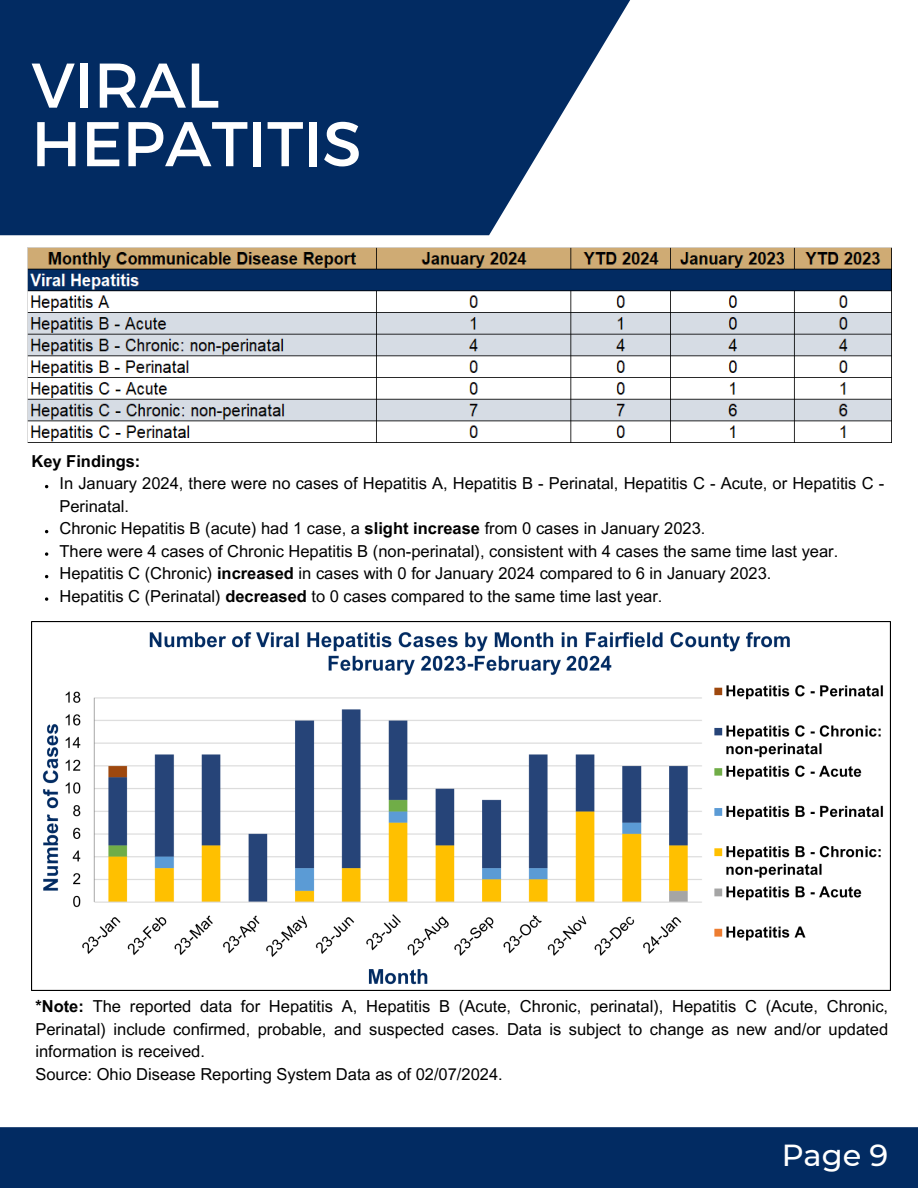
<style>
.page{position:relative;width:918px;height:1188px;background:#fff}
.page>*{position:absolute;margin:0;border:0;box-sizing:border-box;transform-origin:0 0}
.t1{font:63px "Montserrat";color:#fff}
.t2{font:500 30.3px "Montserrat";color:#fff}
.t3{font:16.5px/22.5px "Arial MT Pro";color:#000;text-align:justify}
.t4{font:700 16.5px "Arial MT Pro";color:#000}
.s1{font-weight:700}
</style>
<div class="page">
<svg style="left:0;top:0;width:630px;height:235px;background:#1d4273"></svg>
<div style="left:0;top:1127px;width:918px;height:61px;background:#022b62"></div>
<img style="left:27px;top:248px;width:864px;height:194px">
<img style="left:31px;top:622px;width:860px;height:369px">
<svg style="left:45px;top:552px;width:3px;height:4px"></svg>
<svg style="left:45px;top:597px;width:3px;height:4px"></svg>
<p class="t1" style="left:31px;top:44px;width:190px">VIRAL</p>
<h3 class="t1" style="left:31px;top:103px;width:332px">HEPATITIS</h3>
<p class="t4" style="left:31px;top:455px;width:111px">Key Findings:</p>
<p class="t3" style="left:59px;top:474px;width:826px">In January 2024, there were no cases of Hepatitis A, Hepatitis B - Perinatal, Hepatitis C - Acute, or Hepatitis C -<br>Perinatal.</p>
<p class="t3" style="left:59px;top:519px;width:648px">Chronic Hepatitis B (acute) had 1 case, a <span class="s1">slight increase</span> from 0 cases in January 2023.</p>
<p class="t3" style="left:59px;top:542px;width:780px">There were 4 cases of Chronic Hepatitis B (non-perinatal), consistent with 4 cases the same time last year.</p>
<p class="t3" style="left:59px;top:564px;width:714px">Hepatitis C (Chronic) <span class="s1">increased</span> in cases with 0 for January 2024 compared to 6 in January 2023.</p>
<h2 class="t3" style="left:59px;top:587px;width:605px">Hepatitis C (Perinatal) <span class="s1">decreased</span> to 0 cases compared to the same time last year.</h2>
<p class="t3" style="left:35px;top:997px;width:854px"><span class="s1">*Note:</span> The reported data for Hepatitis A, Hepatitis B (Acute, Chronic, perinatal), Hepatitis C (Acute, Chronic, Perinatal) include confirmed, probable, and suspected cases. Data is subject to change as new and/or updated information is received.</p>
<p class="t3" style="left:35px;top:1065px;width:469px">Source: Ohio Disease Reporting System Data as of 02/07/2024.</p>
<p class="t2" style="left:782px;top:1137px;width:108px">Page 9</p>
</div>
